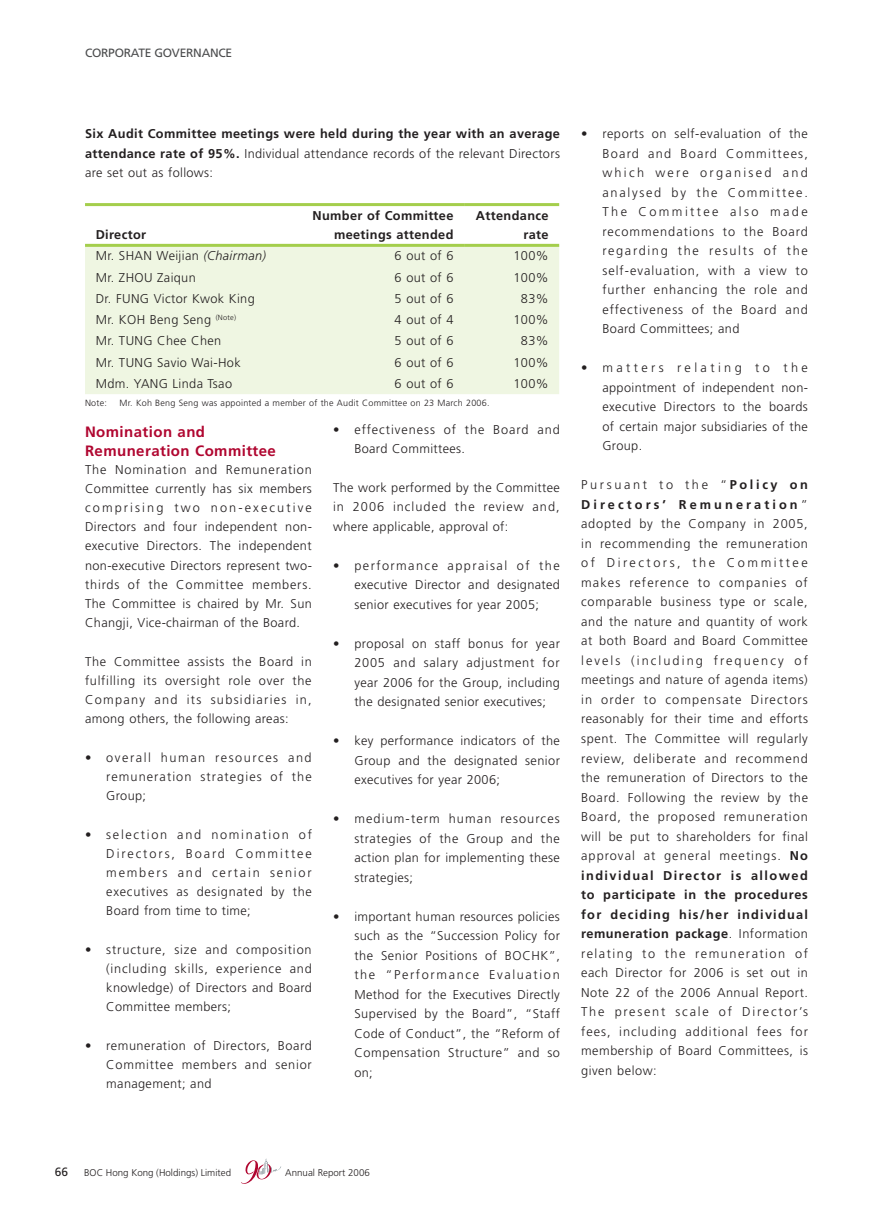
<style>
.page{position:relative;width:893px;height:1212px;background:#fff}
.page>*{position:absolute;margin:0;border:0;box-sizing:border-box;transform-origin:0 0}
._01_Heading{font:700 15px/19.2px "Frutiger";letter-spacing:.03em;color:#b00630}
._05_Bodytext{font:300 12.75px/19.5px "Frutiger";letter-spacing:.03em;color:#231f20;text-align:justify}
._05_Bodytext-2{font:700 12.75px/19.5px "Frutiger";letter-spacing:.03em;color:#231f20;text-align:justify}
._05_Bodytext-3{font:300 12.75px/19.2px "Frutiger";letter-spacing:.075em;color:#231f20}
.t1{font:12px "Frutiger";letter-spacing:-.02em;color:#4b4c4d}
.t2{font:12px "Frutiger";color:#231f20}
.t3{font:300 9.75px "Frutiger";color:#231f20}
._06_Notes{font:300 9px "Frutiger";letter-spacing:.03em;color:#231f20}
.s1{font-weight:300}
.s2{font-style:italic}
.s3{font-weight:700}
</style>
<div class="page">
<svg style="left:241px;top:1158px;width:40px;height:26px"></svg>
<div style="left:85px;top:247px;width:474px;height:147px;background:#eff6e2"></div>
<hr style="left:85px;top:203px;width:209px;height:3px;background:#a4ce4c">
<hr style="left:294px;top:203px;width:170px;height:3px;background:#a4ce4c">
<hr style="left:464px;top:203px;width:95px;height:3px;background:#a4ce4c">
<hr style="left:85px;top:244px;width:209px;height:3px;background:#a4ce4c">
<hr style="left:294px;top:244px;width:170px;height:3px;background:#a4ce4c">
<hr style="left:464px;top:244px;width:95px;height:3px;background:#a4ce4c">
<p class="t1" style="left:85px;top:46px;width:149px">CORPORATE G OVERNANCE</p>
<p class="_05_Bodytext-2" style="left:85px;top:124px;width:476px">Six Audit Committee meetings were held during the year with an average attendance rate of 95%. <span class="s1">Individual attendance records of the relevant Directors are set out as follows:</span></p>
<p class="_05_Bodytext-2" style="left:96px;top:225px;width:52px">Director</p>
<p class="_05_Bodytext-2" style="left:312px;top:205px;width:143px;text-align:right">Number of Committee meetings attended</p>
<p class="_05_Bodytext-2" style="left:476px;top:205px;width:74px">Attendance</p>
<p class="_05_Bodytext-2" style="left:523px;top:225px;width:27px">rate</p>
<p class="_05_Bodytext" style="left:96px;top:246px;width:172px">Mr. SHAN Weijian <span class="s2">(Chairman)</span></p>
<p class="_05_Bodytext" style="left:395px;top:246px;width:60px">6 out of 6</p>
<p class="_05_Bodytext" style="left:513px;top:246px;width:37px">100%</p>
<p class="_05_Bodytext" style="left:96px;top:267px;width:102px">Mr. ZHOU Zaiqun</p>
<p class="_05_Bodytext" style="left:395px;top:267px;width:60px">6 out of 6</p>
<p class="_05_Bodytext" style="left:513px;top:267px;width:37px">100%</p>
<p class="_05_Bodytext" style="left:96px;top:289px;width:161px">Dr. FUNG Victor Kwok King</p>
<p class="_05_Bodytext" style="left:395px;top:289px;width:60px">5 out of 6</p>
<p class="_05_Bodytext" style="left:521px;top:289px;width:29px">83%</p>
<p class="_05_Bodytext" style="left:96px;top:310px;width:142px">Mr. KOH Beng Seng <sup>(Note)</sup></p>
<p class="_05_Bodytext" style="left:395px;top:310px;width:60px">4 out of 4</p>
<p class="_05_Bodytext" style="left:513px;top:310px;width:37px">100%</p>
<p class="_05_Bodytext" style="left:96px;top:331px;width:127px">Mr. TUNG Chee Chen</p>
<p class="_05_Bodytext" style="left:395px;top:331px;width:60px">5 out of 6</p>
<p class="_05_Bodytext" style="left:521px;top:331px;width:29px">83%</p>
<p class="_05_Bodytext" style="left:96px;top:352px;width:147px">Mr. TUNG Savio Wai-Hok</p>
<p class="_05_Bodytext" style="left:395px;top:352px;width:60px">6 out of 6</p>
<p class="_05_Bodytext" style="left:513px;top:352px;width:37px">100%</p>
<p class="_05_Bodytext" style="left:96px;top:374px;width:138px">Mdm. YANG Linda Tsao</p>
<p class="_05_Bodytext" style="left:395px;top:374px;width:60px">6 out of 6</p>
<p class="_05_Bodytext" style="left:513px;top:374px;width:37px">100%</p>
<p class="_06_Notes" style="left:85px;top:398px;width:24px">Note:</p>
<p class="_06_Notes" style="left:120px;top:398px;width:372px">Mr. Koh Beng Seng was appointed a member of the Audit Committee on 23 March 2006.</p>
<p class="_01_Heading" style="left:85px;top:422px;width:192px">Nomination and<br>Remuneration Committee</p>
<p class="_05_Bodytext" style="left:85px;top:460px;width:228px">The Nomination and Remuneration Committee currently has six members comprising two non-executive Directors and four independent non&shy;executive Directors. The independent non-executive Directors represent two&shy;thirds of the Committee members.<br>The Committee is chaired by Mr. Sun Changji, Vice-chairman of the Board.</p>
<p class="_05_Bodytext" style="left:85px;top:652px;width:228px">The Committee assists the Board in fulfilling its oversight role over the Company and its subsidiaries in, among others, the following areas:</p>
<p class="_05_Bodytext" style="left:106px;top:748px;width:207px;text-indent:-21px">• overall human resources and remuneration strategies of the Group;</p>
<p class="_05_Bodytext" style="left:106px;top:824px;width:207px;text-indent:-21px">• selection and nomination of Directors, Board Committee members and certain senior executives as designated by the Board from time to time;</p>
<p class="_05_Bodytext" style="left:106px;top:940px;width:207px;text-indent:-21px">• structure, size and composition (including skills, experience and knowledge) of Directors and Board Committee members;</p>
<p class="_05_Bodytext" style="left:106px;top:1036px;width:207px;text-indent:-21px">• remuneration of Directors, Board Committee members and senior management; and</p>
<p class="_05_Bodytext-3" style="left:354px;top:420px;width:207px;text-indent:-21px">• effectiveness of the Board and<br>Board Committees.</p>
<p class="_05_Bodytext" style="left:333px;top:477px;width:228px">The work performed by the Committee in 2006 included the review and, where applicable, approval of:</p>
<p class="_05_Bodytext" style="left:354px;top:555px;width:207px;text-indent:-21px">• performance appraisal of the executive Director and designated senior executives for year 2005;</p>
<p class="_05_Bodytext" style="left:354px;top:633px;width:207px;text-indent:-21px">• proposal on staff bonus for year 2005 and salary adjustment for year 2006 for the Group, including the designated senior executives;</p>
<p class="_05_Bodytext" style="left:354px;top:731px;width:207px;text-indent:-21px">• key performance indicators of the Group and the designated senior executives for year 2006;</p>
<p class="_05_Bodytext" style="left:354px;top:809px;width:207px;text-indent:-21px">• medium-term human resources strategies of the Group and the action plan for implementing these strategies;</p>
<p class="_05_Bodytext" style="left:354px;top:906px;width:207px;text-indent:-21px">• important human resources policies such as the “Succession Policy for the Senior Positions of BOCHK”, the “Performance Evaluation Method for the Executives Directly Supervised by the Board”, “Staff Code of Conduct”, the “Reform of Compensation Structure” and so on;</p>
<p class="_05_Bodytext" style="left:602px;top:124px;width:207px;text-indent:-21px">• reports on self-evaluation of the Board and Board Committees, which were organised and analysed by the Committee.<br>The Committee also made recommendations to the Board regarding the results of the self-evaluation, with a view to further enhancing the role and effectiveness of the Board and Board Committees; and</p>
<p class="_05_Bodytext" style="left:602px;top:358px;width:207px;text-indent:-21px">• matters relating to the appointment of independent non&shy;executive Directors to the boards of certain major subsidiaries of the Group.</p>
<p class="_05_Bodytext" style="left:581px;top:475px;width:228px">Pursuant to the “<span class="s3">Policy on Directors’ Remuneration</span>” adopted by the Company in 2005, in recommending the remuneration of Directors, the Committee makes reference to companies of comparable business type or scale, and the nature and quantity of work at both Board and Board Committee levels (including frequency of meetings and nature of agenda items) in order to compensate Directors reasonably for their time and efforts spent. The Committee will regularly review, deliberate and recommend the remuneration of Directors to the Board. Following the review by the Board, the proposed remuneration will be put to shareholders for final approval at general meetings. <span class="s3">No individual Director is allowed to participate in the procedures for deciding his/her individual remuneration package</span>. Information relating to the remuneration of each Director for 2006 is set out in Note 22 of the 2006 Annual Report.<br>The present scale of Director’s fees, including additional fees for membership of Board Committees, is given below:</p>
<p class="t2" style="left:55px;top:1164px;width:15px">66</p>
<p class="t3" style="left:84px;top:1167px;width:148px">BOC Hong Kong (Holdings) Limited</p>
<p class="t3" style="left:285px;top:1167px;width:86px">Annual Report 2006</p>
</div>
